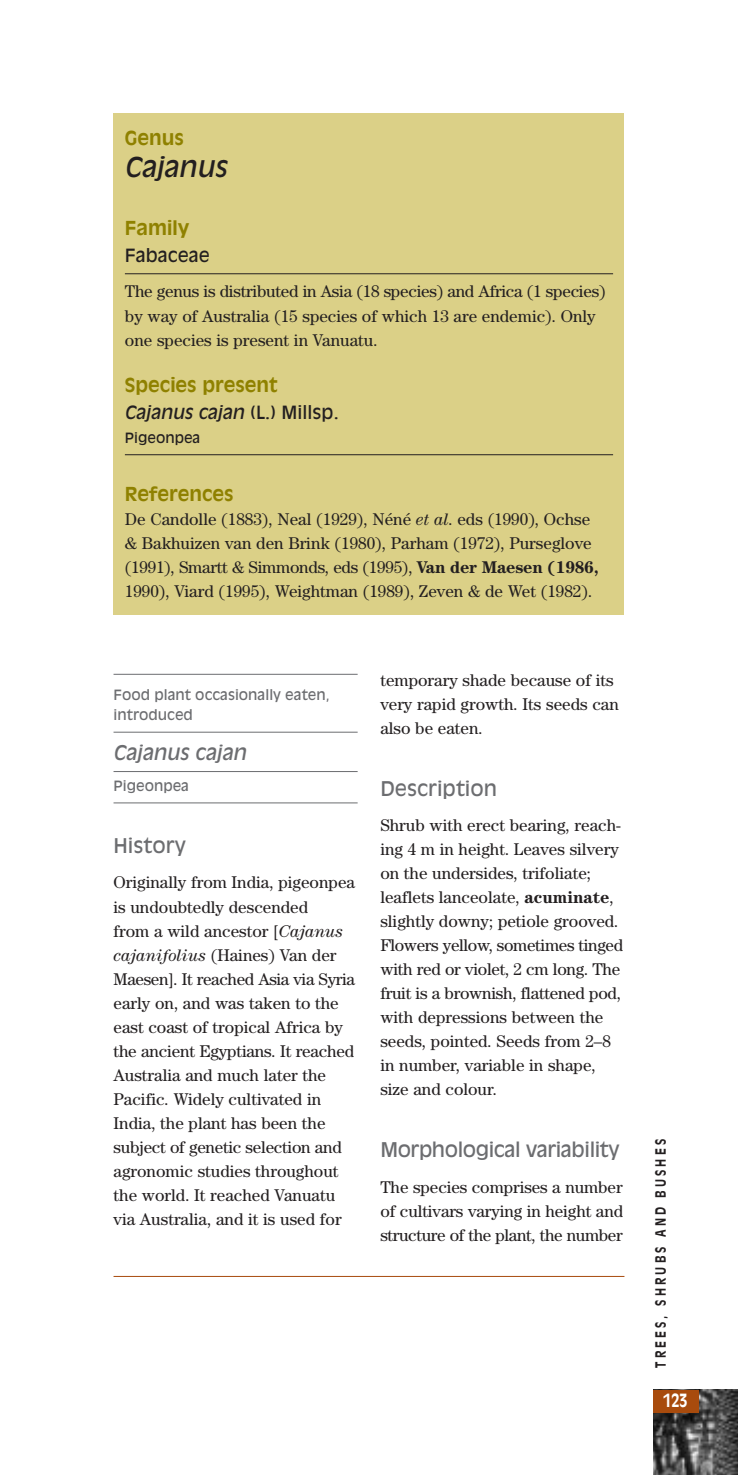
<style>
.page{position:relative;width:738px;height:1475px;background:#fff}
.page>*{position:absolute;margin:0;border:0;box-sizing:border-box;transform-origin:0 0}
.t1{font:italic 27px "Antique Olive";color:#231f20}
.t2{font:20px "Antique Olive";letter-spacing:-.02em;color:#6c6d70}
.t3{font:20px "Antique Olive";color:#6c6d70}
.t4{font:italic 20px "Antique Olive";color:#6c6d70}
.t5{font:700 19px "Antique Olive";color:#8f8100}
.t6{font:italic 18px "Antique Olive";color:#231f20}
.t7{font:18px "Antique Olive";color:#231f20}
.t8{font:700 18px "Antique Olive";color:#fff;scale:.8 1}
.t9{font:17px/24px "Century";color:#231f20}
.t10{font:14px/20px "Antique Olive";color:#6c6d70}
.t11{font:700 14px "Antique Olive";letter-spacing:.28em;color:#231f20;scale:.8 1}
.t12{font:14px "Antique Olive";color:#231f20}
.s1{font-style:normal}
.s2{font-style:italic}
.s3{font-weight:700}
</style>
<div class="page">
<hr style="left:113px;top:673px;width:244px;height:1px;background:#6c6d70">
<hr style="left:113px;top:731px;width:244px;height:1px;background:#6c6d70">
<hr style="left:113px;top:771px;width:244px;height:1px;background:#6c6d70">
<hr style="left:113px;top:802px;width:244px;height:1px;background:#6c6d70">
<img style="left:653px;top:1389px;width:84px;height:85px">
<hr style="left:113px;top:1275px;width:511px;height:1px;background:#a84b0d">
<div style="left:113px;top:113px;width:511px;height:501px;background:#dbd087"></div>
<hr style="left:125px;top:273px;width:487px;height:1px;background:#231f20">
<hr style="left:125px;top:454px;width:487px;height:1px;background:#231f20">
<div style="left:652px;top:1389px;width:45px;height:23px;background:#a84b0d"></div>
<p class="t5" style="left:125px;top:130px;width:61px">Genus</p>
<h1 class="t1" style="left:125px;top:156px;width:104px">CAJANUS</h1>
<p class="t5" style="left:125px;top:220px;width:66px">Family</p>
<p class="t7" style="left:125px;top:248px;width:87px">Fabaceae</p>
<p class="t9" style="left:125px;top:281px;width:482px">The genus is distributed in Asia (18 species) and Africa (1 species) by way of Australia (15 species of which 13 are endemic). Only one species is present in Vanuatu.</p>
<p class="t5" style="left:125px;top:377px;width:154px">Species present</p>
<p class="t6" style="left:125px;top:405px;width:215px">CAJANUS CAJAN <span class="s1">(L.) Millsp.</span></p>
<p class="t12" style="left:125px;top:432px;width:77px">Pigeonpea</p>
<p class="t5" style="left:125px;top:486px;width:110px">References</p>
<p class="t9" style="left:125px;top:509px;width:475px">De Candolle (1883), Neal (1929), Néné <span class="s2">et al</span>. eds (1990), Ochse &amp; Bakhuizen van den Brink (1980), Parham (1972), Purseglove (1991), Smartt &amp; Simmonds, eds (1995), <span class="s3">Van der Maesen (1986, </span>1990), Viard (1995), Weightman (1989), Zeven &amp; de Wet (1982).</p>
<p class="t10" style="left:113px;top:685px;width:217px">Food plant occasionally eaten, introduced</p>
<p class="t4" style="left:113px;top:744px;width:134px">CAJANUS CAJAN</p>
<p class="t10" style="left:113px;top:776px;width:77px">Pigeonpea</p>
<p class="t3" style="left:113px;top:837px;width:74px">History</p>
<p class="t9" style="left:113px;top:872px;width:243px">Originally from India, pigeonpea is undoubtedly descended<br>from a wild ancestor [<span class="s2">Cajanus cajanifolius</span> (Haines) Van der<br>Maesen]. It reached Asia via Syria early on, and was taken to the east coast of tropical Africa by the ancient Egyptians. It reached<br>Australia and much later the<br>Pacific. Widely cultivated in<br>India, the plant has been the subject of genetic selection and agronomic studies throughout the world. It reached Vanuatu via Australia, and it is used for</p>
<p class="t9" style="left:380px;top:669px;width:240px">temporary shade because of its very rapid growth. Its seeds can also be eaten.</p>
<p class="t3" style="left:380px;top:780px;width:118px">Description</p>
<p class="t9" style="left:380px;top:814px;width:244px">Shrub with erect bearing, reach&shy;ing 4 m in height. Leaves silvery on the undersides, trifoliate; leaflets lanceolate, <span class="s3">acuminate</span>, slightly downy; petiole grooved.<br>Flowers yellow, sometimes tinged with red or violet, 2 cm long. The fruit is a brownish, flattened pod, with depressions between the seeds, pointed. Seeds from 2–8 in number, variable in shape, size and colour.</p>
<p class="t2" style="left:380px;top:1141px;width:240px">Morphological variability</p>
<p class="t9" style="left:380px;top:1175px;width:244px;text-align:justify">The species comprises a number of cultivars varying in height and structure of the plant, the number</p>
<p class="t11" style="left:654px;top:1367px;width:287px;rotate:-90deg">TREES, SHRUBS AND BUSHES</p>
<p class="t8" style="left:663px;top:1392px;width:32px">123</p>
</div>
